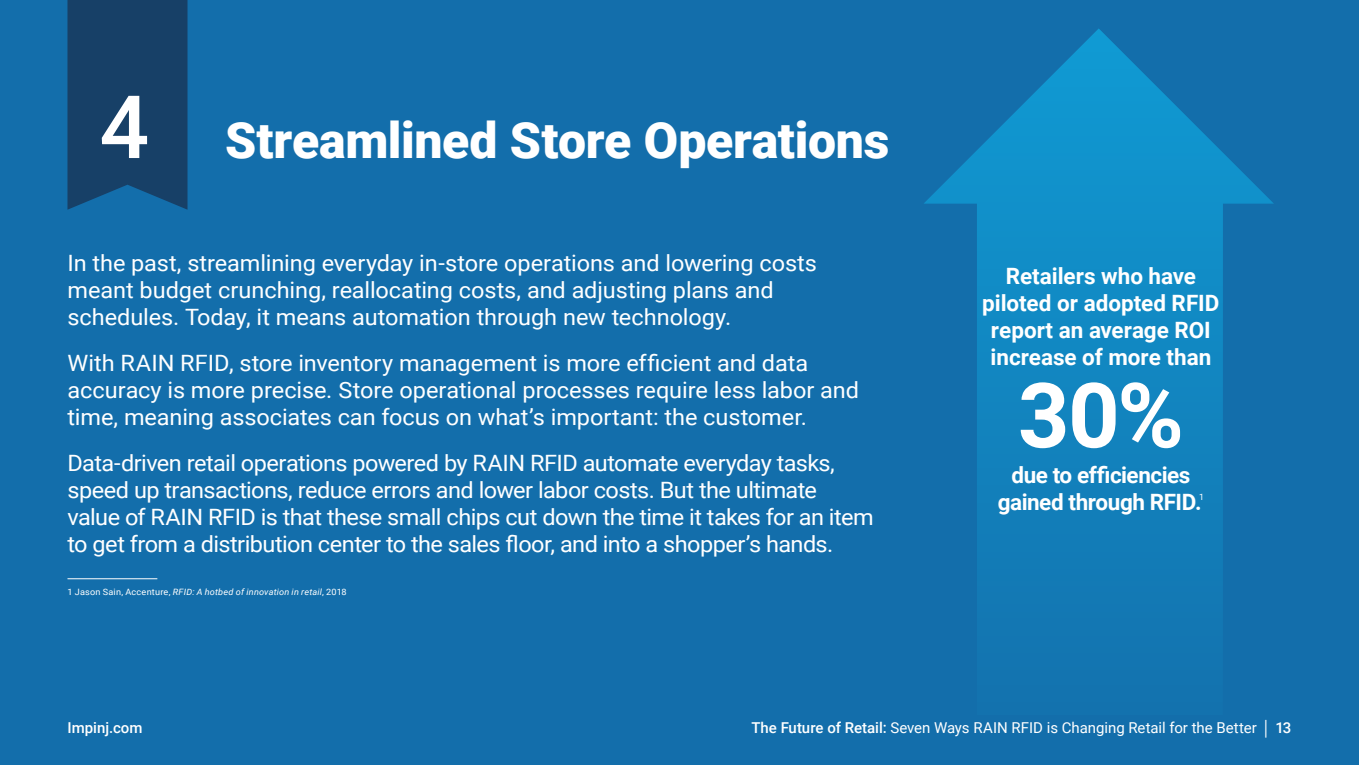
<style>
.page{position:relative;width:1359px;height:765px;background:#136eab}
.page>*{position:absolute;margin:0;border:0;box-sizing:border-box;transform-origin:0 0}
.Big_Type{font:700 90.12px "Roboto";color:#fff}
.Section_Number{font:500 87.5px "Roboto";color:#fff}
.t1{font:900 50px "Roboto";letter-spacing:-.005em;color:#fff}
.Big_Type-2{font:22.5px/27px "Roboto";letter-spacing:-.01em;color:#fff;scale:1.05 1}
.Big_Type-3{font:700 22.5px/27px "Roboto";letter-spacing:-.005em;color:#fff;text-align:center}
.t2{font:15px "Roboto";color:#fff}
.t3{font:500 15px "Roboto";color:#fff}
.Footnote_White{font:italic 8.75px "Roboto";letter-spacing:.02em;color:#fff;scale:1.05 1}
.Big_Type-4{font:8.75px "Roboto";color:#fff}
.s1{font-style:normal}
.s2{font-weight:500}
.s3{font-size:21px}
</style>
<div class="page">
<div style="left:68px;top:0;width:120px;height:210px;background:#174067"></div>
<hr style="left:67px;top:578px;width:90px;height:1px;background:#fff">
<svg style="left:924px;top:28px;width:350px;height:576px"></svg>
<p class="Section_Number" style="left:100px;top:66px;width:51px">4</p>
<p class="t1" style="left:225px;top:105px;width:666px">Streamlined Store Operations</p>
<p class="Big_Type-2" style="left:67px;top:249px;width:715px">In the past, streamlining everyday in-store operations and lowering costs meant budget crunching, reallocating costs, and adjusting plans and schedules. Today, it means automation through new technology.</p>
<p class="Big_Type-2" style="left:67px;top:348px;width:755px">With RAIN RFID, store inventory management is more efficient and data accuracy is more precise. Store operational processes require less labor and time, meaning associates can focus on what’s important: the customer.</p>
<p class="Big_Type-2" style="left:67px;top:448px;width:769px">Data-driven retail operations powered by RAIN RFID automate everyday tasks, speed up transactions, reduce errors and lower labor costs. But the ultimate value of RAIN RFID is that these small chips cut down the time it takes for an item to get from a distribution center to the sales floor, and into a shopper’s hands.</p>
<p class="Footnote_White" style="left:67px;top:586px;width:267px"><span class="s1">1 Jason Sain, Accenture,</span> RFID: A hotbed of innovation in retail<span class="s1">, 2018</span></p>
<p class="Big_Type-3" style="left:982px;top:262px;width:239px">Retailers who have piloted or adopted RFID report an average ROI increase of more than</p>
<p class="Big_Type" style="left:1018px;top:352px;width:167px">30%</p>
<p class="Big_Type-3" style="left:998px;top:461px;width:205px">due to efficiencies gained through RFID.</p>
<p class="Big_Type-4" style="left:1199px;top:491px;width:6px">1</p>
<p class="t3" style="left:68px;top:717px;width:77px">Impinj.com</p>
<p class="t2" style="left:751px;top:717px;width:542px"><span class="s2">The Future of Retail:</span> Seven Ways RAIN RFID is Changing Retail for the Better <span class="s3">|</span> <span class="s2">13</span></p>
</div>
